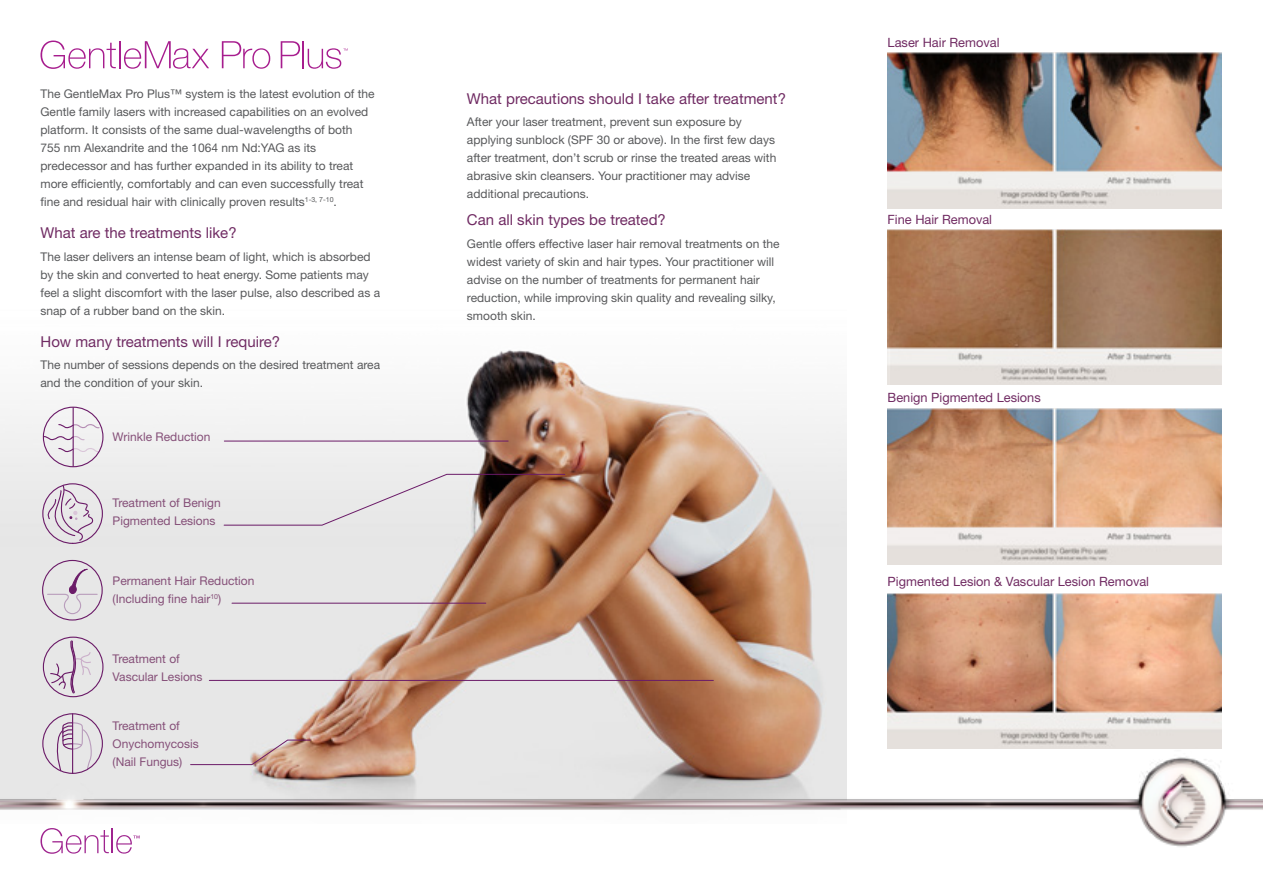
<style>
.page{position:relative;width:1263px;height:893px;background:#fff}
.page>*{position:absolute;margin:0;border:0;box-sizing:border-box;transform-origin:0 0}
.t1{font:15px "Helvetica Neue LT Std";color:#702b63}
.t2{font:12.75px "Helvetica Neue LT Std";color:#712c63}
.t3{font:12px/18px "Helvetica Neue LT Std";color:#58595b}
.t4{font:12px/18px "Helvetica Neue LT Std";color:#854f78}
</style>
<div class="page">
<img style="left:888px;top:593px;width:333px;height:154px">
<img style="left:888px;top:409px;width:333px;height:155px">
<img style="left:888px;top:53px;width:333px;height:155px">
<img style="left:888px;top:229px;width:333px;height:156px">
<img style="left:0;top:350px;width:846px;height:397px">
<img style="left:0;top:747px;width:1263px;height:100px">
<svg style="left:43px;top:423px;width:57px;height:31px"></svg>
<div style="left:43px;top:407px;width:60px;height:60px;border:1px solid #6b1b68;border-radius:50%"></div>
<hr style="left:73px;top:407px;width:1px;height:60px;background:#6b1b68">
<div style="left:42px;top:483px;width:61px;height:61px;border:1px solid #6b1b68;border-radius:50%"></div>
<svg style="left:44px;top:484px;width:50px;height:58px;background:#d7ccd7"></svg>
<div style="left:42px;top:560px;width:61px;height:61px;border:1px solid #6b1b68;border-radius:50%"></div>
<svg style="left:46px;top:569px;width:52px;height:46px;background:#dcd6dc"></svg>
<div style="left:43px;top:637px;width:60px;height:60px;border:1px solid #6b1b68;border-radius:50%"></div>
<svg style="left:49px;top:640px;width:43px;height:53px;background:#d8cfd8"></svg>
<svg style="left:57px;top:722px;width:36px;height:53px;background:#d8cfd8"></svg>
<div style="left:42px;top:713px;width:61px;height:61px;border:1px solid #6b1b68;border-radius:50%"></div>
<hr style="left:72px;top:714px;width:1px;height:59px;background:#6b1b68">
<svg style="left:224px;top:474px;width:341px;height:52px;background:#cfc3be"></svg>
<svg style="left:190px;top:740px;width:121px;height:25px;background:#d9c8c2"></svg>
<hr style="left:224px;top:441px;width:284px;height:1px;background:#6b1b68">
<hr style="left:209px;top:680px;width:504px;height:1px;background:#6b1b68">
<hr style="left:232px;top:603px;width:254px;height:1px;background:#6b1b68">
<svg style="left:40px;top:41px;width:169px;height:28px"></svg>
<svg style="left:222px;top:41px;width:48px;height:28px"></svg>
<svg style="left:281px;top:41px;width:19px;height:27px"></svg>
<hr style="left:302px;top:41px;width:2px;height:27px;background:#a71d8e">
<svg style="left:308px;top:48px;width:40px;height:21px"></svg>
<svg style="left:40px;top:828px;width:100px;height:26px"></svg>
<p class="t3" style="left:40px;top:85px;width:336px">The GentleMax Pro Plus™ system is the latest evolution of the Gentle family lasers with increased capabilities on an evolved platform. It consists of the same dual-wavelengths of both 755 nm Alexandrite and the 1064 nm Nd:YAG as its predecessor and has further expanded in its ability to treat more efficiently, comfortably and can even successfully treat fine and residual hair with clinically proven results<sup>1-3,</sup> <sup>7-10</sup>.</p>
<p class="t1" style="left:40px;top:224px;width:198px">What are the treatments like?</p>
<p class="t3" style="left:40px;top:247px;width:341px">The laser delivers an intense beam of light, which is absorbed by the skin and converted to heat energy. Some patients may feel a slight discomfort with the laser pulse, also described as a snap of a rubber band on the skin.</p>
<p class="t1" style="left:40px;top:332px;width:241px">How many treatments will I require?</p>
<p class="t3" style="left:40px;top:355px;width:341px">The number of sessions depends on the desired treatment area and the condition of your skin.</p>
<p class="t4" style="left:113px;top:427px;width:99px">Wrinkle Reduction</p>
<p class="t4" style="left:113px;top:494px;width:110px">Treatment of Benign<br>Pigmented Lesions</p>
<p class="t4" style="left:113px;top:572px;width:143px">Permanent Hair Reduction (Including fine hair<sup>10</sup>)</p>
<p class="t4" style="left:113px;top:649px;width:92px">Treatment of<br>Vascular Lesions</p>
<p class="t4" style="left:113px;top:716px;width:88px">Treatment of<br>Onychomycosis (Nail Fungus)</p>
<p class="t1" style="left:467px;top:89px;width:320px">What precautions should I take after treatment?</p>
<p class="t3" style="left:467px;top:112px;width:311px">After your laser treatment, prevent sun exposure by applying sunblock (SPF 30 or above). In the first few days after treatment, don’t scrub or rinse the treated areas with abrasive skin cleansers. Your practitioner may advise additional precautions.</p>
<p class="t1" style="left:467px;top:211px;width:200px">Can all skin types be treated?</p>
<p class="t3" style="left:467px;top:234px;width:314px">Gentle offers effective laser hair removal treatments on the widest variety of skin and hair types. Your practitioner will advise on the number of treatments for permanent hair reduction, while improving skin quality and revealing silky, smooth skin.</p>
<p class="t2" style="left:888px;top:35px;width:113px">Laser Hair Removal</p>
<p class="t2" style="left:888px;top:212px;width:106px">Fine Hair Removal</p>
<p class="t2" style="left:888px;top:390px;width:155px">Benign Pigmented Lesions</p>
<p class="t2" style="left:888px;top:574px;width:263px">Pigmented Lesion &amp; Vascular Lesion Removal</p>
</div>
